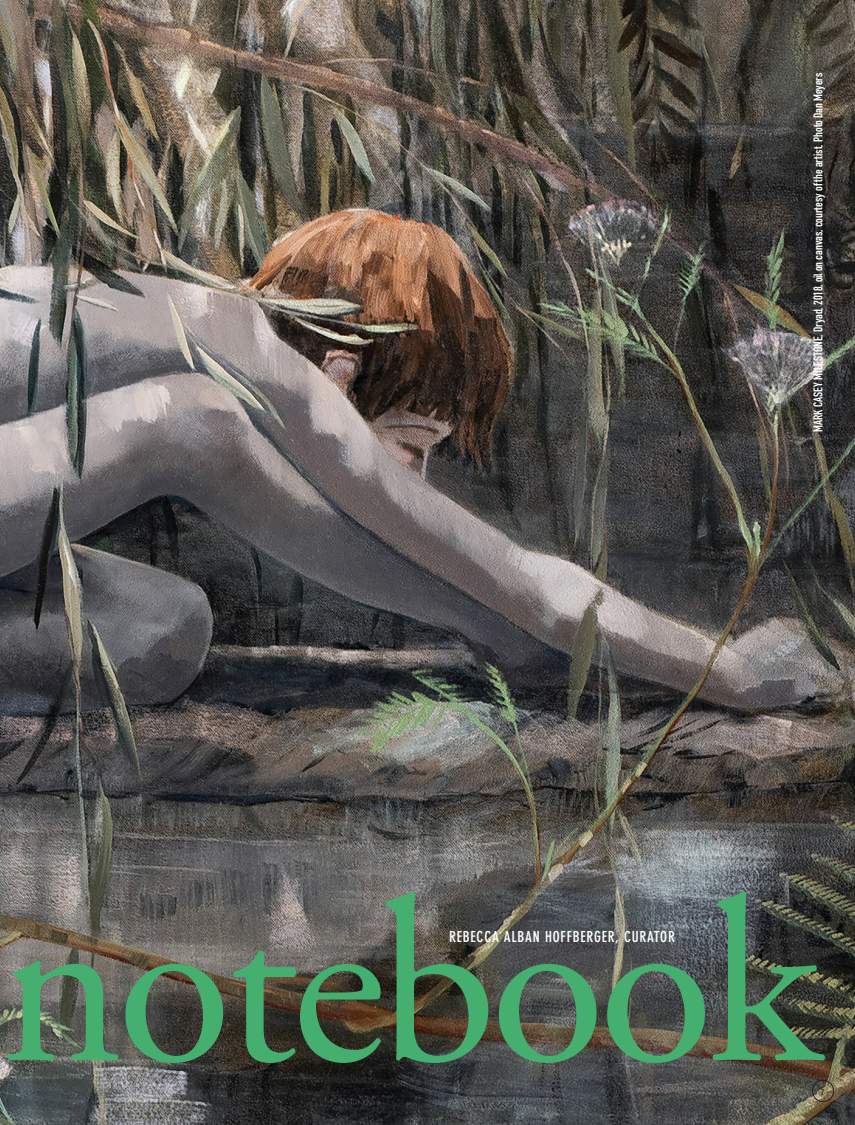
<style>
.page{position:relative;width:855px;height:1125px;background:#fff}
.page>*{position:absolute;margin:0;border:0;box-sizing:border-box;transform-origin:0 0}
.t1{font:235px "Adobe Garamond Pro";letter-spacing:-.025em;color:#45af70}
.Din_List{font:700 condensed 15px "DIN Neuzeit Grotesk";letter-spacing:.05em;color:#fff}
.ARTIST{font:700 12.5px "DIN Condensed";color:#fff}
.t2{font:700 condensed 8.75px "DIN Neuzeit Grotesk";color:#231f20}
</style>
<div class="page">
<img style="left:0;top:0;width:855px;height:1125px">
<div style="left:812px;top:1080px;width:22px;height:22px;border:1px solid #231f20;border-radius:50%"></div>
<p class="ARTIST" style="left:810px;top:432px;width:361px;rotate:-90deg">MARK CASEY MILESTONE, Dryad, 2018, oil on canvas, courtesy of the artist. Photo Dan Meyers</p>
<h1 class="t1" style="left:0;top:844px;width:822px">notebook</h1>
<p class="t2" style="left:821px;top:1087px;width:5px">7</p>
<p class="Din_List" style="left:449px;top:928px;width:227px">REBECCA ALBAN HOFFBERGER, CURATOR</p>
</div>
